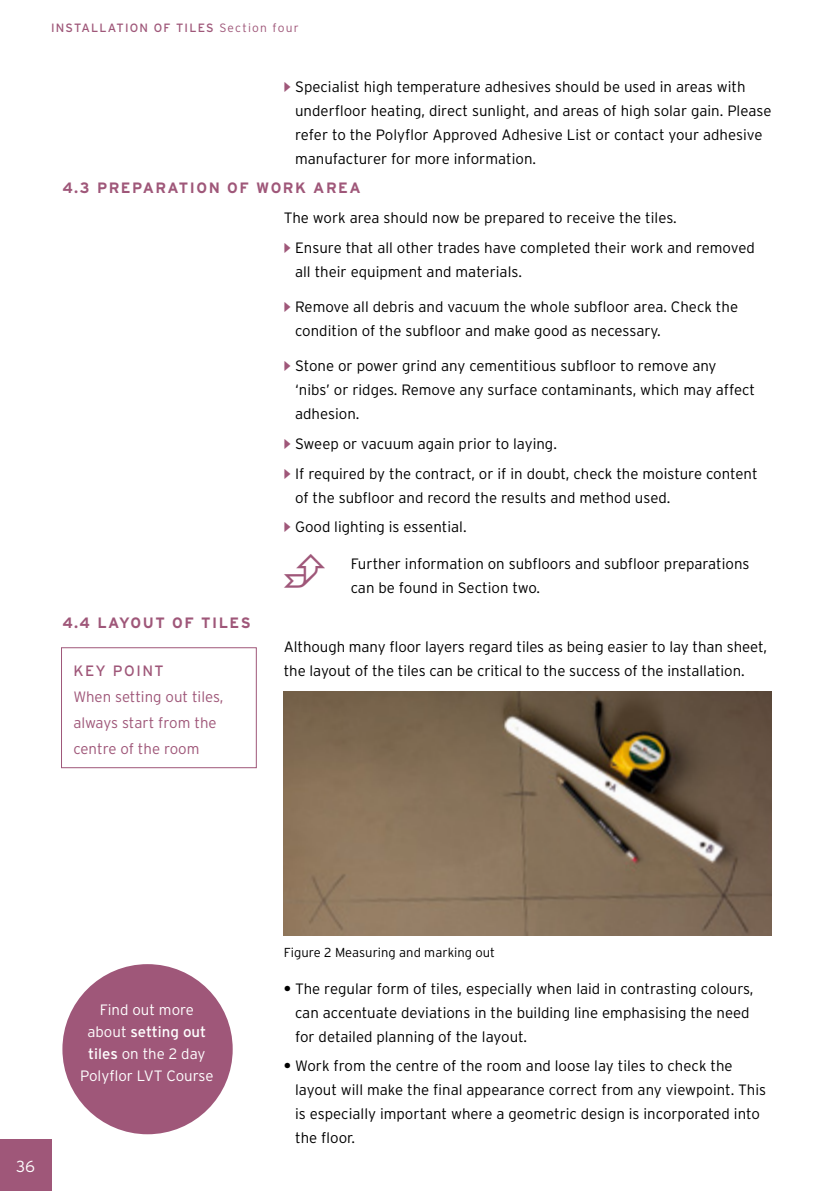
<style>
.page{position:relative;width:840px;height:1191px;background:#fff}
.page>*{position:absolute;margin:0;border:0;box-sizing:border-box;transform-origin:0 0}
.t1{font:300 16px "Interstate";color:#fff}
.t2{font:300 15px/24px "Interstate";color:#000}
.t3{font:300 15px/22px "Interstate";color:#fff;text-align:center}
.t4{font:300 15px/26px "Interstate";color:#9f5779}
.t5{font:700 15px "Interstate";letter-spacing:.1em;color:#9f5779}
.t6{font:15px "Interstate";letter-spacing:.1em;color:#9f5779}
.t7{font:300 13px "Interstate";color:#000}
.t8{font:12px "Interstate";letter-spacing:.1em;color:#9f5779}
.s1{font-weight:300}
.s2{font-weight:400}
.s3{font-weight:700}
</style>
<div class="page">
<div style="left:61px;top:647px;width:196px;height:121px;border:1px solid #9f5779"></div>
<img style="left:283px;top:691px;width:488px;height:244px">
<div style="left:62px;top:964px;width:170px;height:170px;background:#9f5779;border-radius:50%"></div>
<div style="left:0;top:1140px;width:51px;height:51px;background:#9f5779"></div>
<p class="t8" style="left:51px;top:21px;width:249px">INSTALLATION OF TILES <span class="s1">Section four</span></p>
<p class="t2" style="left:295px;top:74px;width:477px">Specialist high temperature adhesives should be used in areas with underfloor heating, direct sunlight, and areas of high solar gain. Please refer to the Polyflor Approved Adhesive List or contact your adhesive manufacturer for more information.</p>
<p class="t5" style="left:62px;top:179px;width:300px">4.3 PREPARATION OF WORK AREA</p>
<p class="t2" style="left:295px;top:203px;width:461px;line-height:29.6px;text-indent:-11px">The work area should now be prepared to receive the tiles.<br>Ensure that all other trades have completed their work and removed</p>
<p class="t2" style="left:295px;top:259px;width:228px">all their equipment and materials.</p>
<p class="t2" style="left:295px;top:294px;width:444px">Remove all debris and vacuum the whole subfloor area. Check the condition of the subfloor and make good as necessary.</p>
<p class="t2" style="left:295px;top:354px;width:461px">Stone or power grind any cementitious subfloor to remove any<br>‘nibs’ or ridges. Remove any surface contaminants, which may affect adhesion.</p>
<p class="t2" style="left:295px;top:429px;width:463px;line-height:29.6px">Sweep or vacuum again prior to laying.<br>If required by the contract, or if in doubt, check the moisture content</p>
<p class="t2" style="left:295px;top:482px;width:376px;line-height:29.6px">of the subfloor and record the results and method used.<br>Good lighting is essential.</p>
<p class="t2" style="left:350px;top:551px;width:400px">Further information on subfloors and subfloor preparations can be found in Section two.</p>
<p class="t5" style="left:62px;top:614px;width:189px">4.4 LAYOUT OF TILES</p>
<p class="t2" style="left:283px;top:634px;width:484px">Although many floor layers regard tiles as being easier to lay than sheet, the layout of the tiles can be critical to the success of the installation.</p>
<p class="t6" style="left:73px;top:662px;width:92px">KEY POINT</p>
<p class="t4" style="left:73px;top:684px;width:152px">When setting out tiles, always start from the centre of the room</p>
<p class="t1" style="left:16px;top:1157px;width:20px">36</p>
<p class="t3" style="left:80px;top:998px;width:135px">Find out more about <span class="s2">setting out tiles</span> on the 2 day<br>Polyflor LVT Course</p>
<p class="t7" style="left:283px;top:945px;width:213px">Figure 2 Measuring and marking out</p>
<p class="t2" style="left:295px;top:976px;width:459px;text-indent:-11px"><span class="s3">•</span> The regular form of tiles, especially when laid in contrasting colours, can accentuate deviations in the building line emphasising the need for detailed planning of the layout.</p>
<p class="t2" style="left:295px;top:1054px;width:472px;text-indent:-11px"><span class="s3">•</span> Work from the centre of the room and loose lay tiles to check the layout will make the final appearance correct from any viewpoint. This is especially important where a geometric design is incorporated into the floor.</p>
</div>
